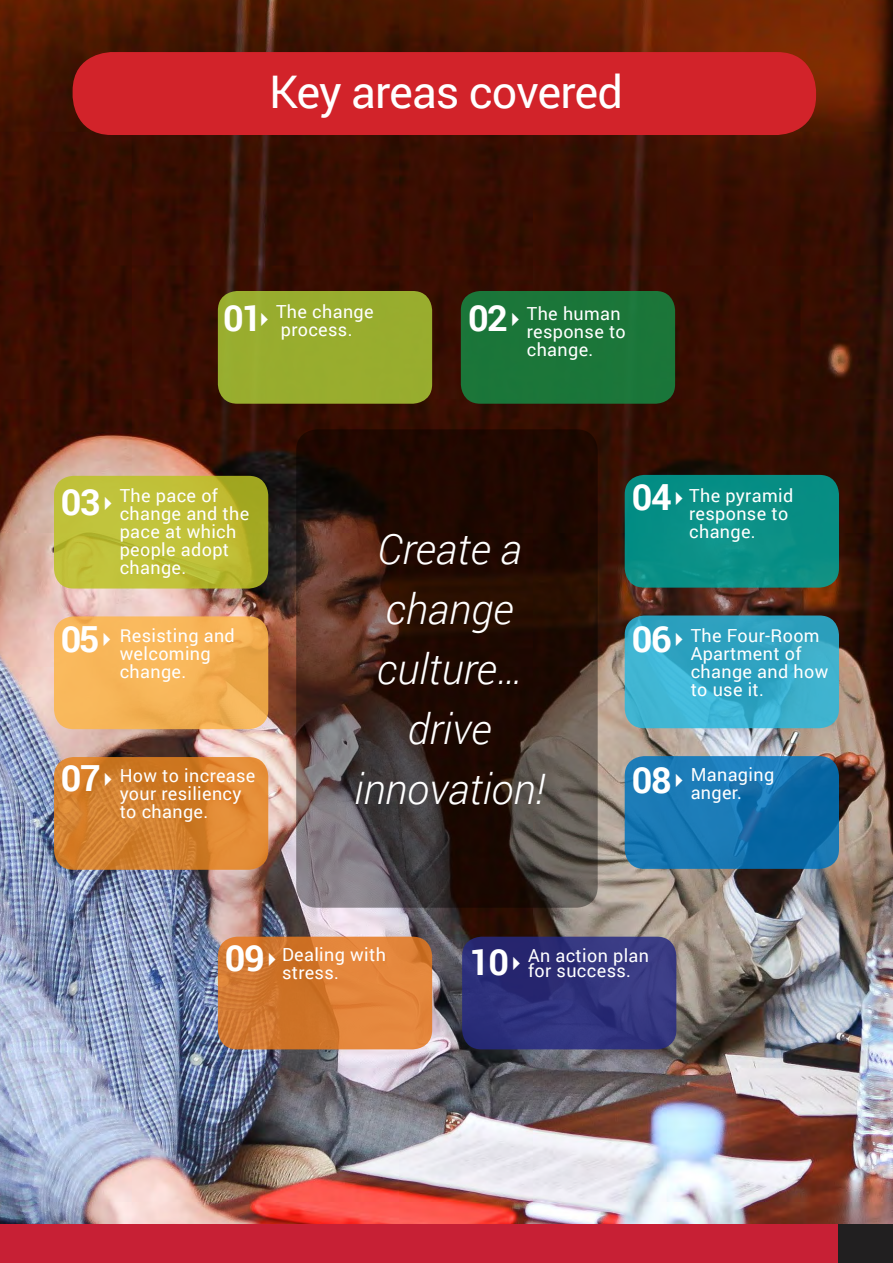
<style>
.page{position:relative;width:893px;height:1263px;background:#fff}
.page>*{position:absolute;margin:0;border:0;box-sizing:border-box;transform-origin:0 0}
.t1{font:45px "Roboto";letter-spacing:-.025em;color:#fff}
.t2{font:italic 300 42px/60px "Roboto";color:#fff;text-align:center}
.t3{font:700 36px "Roboto";letter-spacing:-.04em;color:#fff}
.t4{font:18px/18px "Roboto";letter-spacing:.02em;color:#fff}
</style>
<div class="page">
<div style="left:0;top:1224px;width:893px;height:39px;background:#c72035"></div>
<div style="left:839px;top:1224px;width:54px;height:39px;background:#211f20"></div>
<img style="left:0;top:0;width:893px;height:1223px">
<div style="left:73px;top:52px;width:743px;height:83px;background:#d2232a;border-radius:39px"></div>
<div style="left:218px;top:291px;width:214px;height:113px;background:#99ad2e;border-radius:19px"></div>
<svg style="left:54px;top:476px;width:214px;height:112px;background:#bcbc35"></svg>
<div style="left:625px;top:475px;width:214px;height:113px;background:#088f85;border-radius:19px"></div>
<svg style="left:54px;top:616px;width:214px;height:113px;background:#f5b357"></svg>
<svg style="left:625px;top:615px;width:214px;height:113px;background:#36aac8"></svg>
<svg style="left:54px;top:757px;width:214px;height:113px;background:#d6822e"></svg>
<svg style="left:625px;top:756px;width:214px;height:113px;background:#1473af"></svg>
<svg style="left:218px;top:937px;width:214px;height:112px;background:#d97d33"></svg>
<div style="left:462px;top:937px;width:214px;height:112px;background:linear-gradient(to right,#272974,#393b84);border-radius:19px"></div>
<div style="left:461px;top:291px;width:214px;height:113px;background:#1b7639;border-radius:19px"></div>
<svg style="left:296px;top:429px;width:302px;height:479px;background:#39261f"></svg>
<svg style="left:105px;top:497px;width:7px;height:13px"></svg>
<svg style="left:104px;top:633px;width:6px;height:13px"></svg>
<svg style="left:105px;top:773px;width:7px;height:13px"></svg>
<svg style="left:269px;top:953px;width:7px;height:13px"></svg>
<svg style="left:676px;top:633px;width:7px;height:13px"></svg>
<svg style="left:676px;top:774px;width:7px;height:13px"></svg>
<svg style="left:513px;top:957px;width:7px;height:13px"></svg>
<h1 class="t1" style="left:269px;top:60px;width:355px">Key areas covered</h1>
<p class="t4" style="left:276px;top:302px;width:99px">The change process.</p>
<p class="t4" style="left:527px;top:304px;width:101px">The human response to change.</p>
<h3 class="t3" style="left:223px;top:293px;width:41px">01</h3>
<h3 class="t3" style="left:468px;top:293px;width:41px">02</h3>
<h3 class="t3" style="left:61px;top:477px;width:41px">03</h3>
<h3 class="t3" style="left:632px;top:472px;width:41px">04</h3>
<p class="t4" style="left:120px;top:486px;width:131px">The pace of change and the pace at which people adopt change.</p>
<h2 class="t2" style="left:354px;top:518px;width:192px">Create a change culture… drive innovation!</h2>
<h3 class="t3" style="left:632px;top:613px;width:41px">06</h3>
<h3 class="t3" style="left:61px;top:613px;width:40px">05</h3>
<p class="t4" style="left:120px;top:626px;width:117px">Resisting and welcoming change.</p>
<h3 class="t3" style="left:61px;top:753px;width:41px">07</h3>
<h3 class="t3" style="left:632px;top:754px;width:41px">08</h3>
<p class="t4" style="left:120px;top:766px;width:137px">How to increase your resiliency to change.</p>
<p class="t4" style="left:689px;top:486px;width:106px">The pyramid response to change.</p>
<p class="t4" style="left:691px;top:626px;width:139px">The Four-Room<br>Apartment of change and how to use it.</p>
<p class="t4" style="left:691px;top:765px;width:85px">Managing anger.</p>
<h3 class="t3" style="left:225px;top:933px;width:41px">09</h3>
<p class="t4" style="left:282px;top:945px;width:105px">Dealing with stress.</p>
<h3 class="t3" style="left:469px;top:937px;width:41px">10</h3>
<p class="t4" style="left:528px;top:948px;width:123px;line-height:15px">An action plan for success.</p>
</div>
